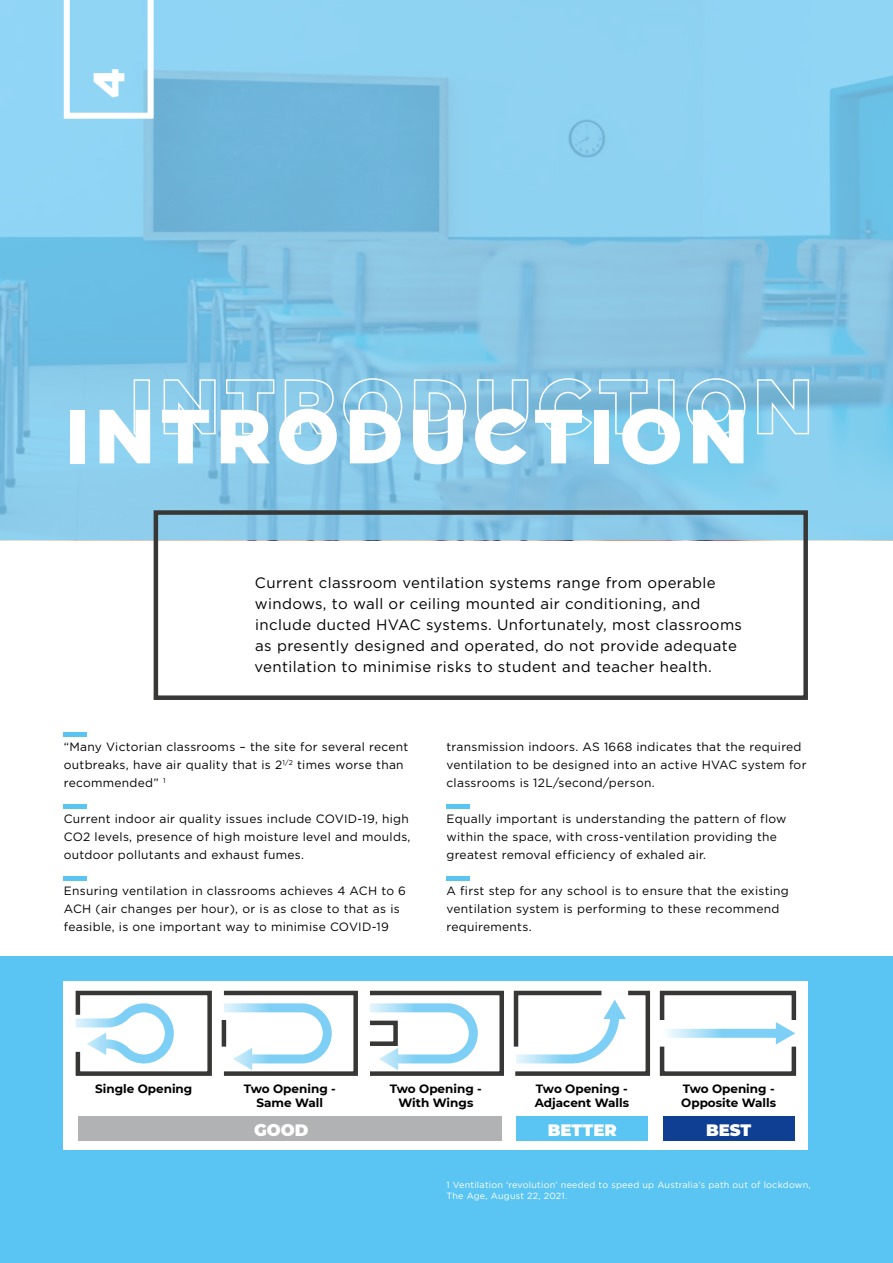
<style>
.page{position:relative;width:893px;height:1263px;background:#fff}
.page>*{position:absolute;margin:0;border:0;box-sizing:border-box;transform-origin:0 0}
.t1{font:900 76.5px "Gotham Pro";letter-spacing:.07em;color:#fff}
.t2{font:58.5px/72px "Gotham Pro";color:#5ac5f2;text-align:justify}
.t3{font:900 43.5px "Gotham Pro";color:#fff}
.t4{font:900 16.5px "Montserrat";color:#fff}
.t5{font:15px/21px "Gotham Pro";letter-spacing:.025em;color:#000}
.t6{font:12px/18px "Gotham Pro";letter-spacing:.025em;color:#000}
.t7{font:700 12px/14.4px "Montserrat";color:#000;text-align:center}
.t8{font:9px/10.8px "Gotham Pro";letter-spacing:.025em;color:#fff}
</style>
<div class="page">
<svg style="left:0;top:0;width:893px;height:540px;background:#84c8e8"></svg>
<div style="left:134px;top:379px;width:16px;height:55px;border:2px solid #fff"></div>
<svg style="left:163px;top:379px;width:53px;height:56px;background:#99d0eb"></svg>
<svg style="left:225px;top:379px;width:50px;height:56px;background:#8fc9e7"></svg>
<svg style="left:284px;top:377px;width:119px;height:59px;background:#93cce8"></svg>
<svg style="left:413px;top:379px;width:54px;height:56px;background:#97cce6"></svg>
<svg style="left:476px;top:379px;width:53px;height:57px;background:#91c7e3"></svg>
<svg style="left:538px;top:377px;width:110px;height:59px;background:#89c7e5"></svg>
<div style="left:658px;top:379px;width:17px;height:55px;border:2px solid #fff"></div>
<svg style="left:686px;top:377px;width:60px;height:59px;background:#88c9e7"></svg>
<svg style="left:756px;top:379px;width:54px;height:56px;background:#92cbe6"></svg>
<div style="left:154px;top:510px;width:654px;height:190px;border:4px solid #373736"></div>
<div style="left:0;top:957px;width:893px;height:306px;background:#5ac5f2"></div>
<div style="left:64px;top:981px;width:744px;height:169px;background:#fff"></div>
<div style="left:222px;top:991px;width:136px;height:85px;border:4px solid #373736"></div>
<svg style="left:224px;top:1003px;width:108px;height:67px"></svg>
<svg style="left:373px;top:1003px;width:105px;height:67px"></svg>
<svg style="left:513px;top:990px;width:138px;height:86px"></svg>
<svg style="left:667px;top:1029px;width:109px;height:9px"></svg>
<svg style="left:776px;top:1022px;width:19px;height:22px"></svg>
<svg style="left:75px;top:990px;width:137px;height:86px"></svg>
<div style="left:660px;top:991px;width:136px;height:31px;border:4px solid #373736"></div>
<div style="left:660px;top:1044px;width:136px;height:32px;border:4px solid #373736"></div>
<div style="left:368px;top:991px;width:136px;height:85px;border:4px solid #373736"></div>
<div style="left:368px;top:1021px;width:30px;height:25px;border:4px solid #373736"></div>
<div style="left:78px;top:1116px;width:424px;height:25px;background:#b1b2b3"></div>
<div style="left:517px;top:1116px;width:131px;height:25px;background:#5ac5f2"></div>
<div style="left:663px;top:1116px;width:131px;height:25px;background:#0f3f93"></div>
<svg style="left:64px;top:0;width:90px;height:119px"></svg>
<h3 class="t3" style="left:84px;top:98px;width:31px;rotate:-90deg">4</h3>
<h1 class="t1" style="left:65px;top:392px;width:685px">INTRODUCTION</h1>
<p class="t5" style="left:254px;top:572px;width:489px">Current classroom ventilation systems range from operable windows, to wall or ceiling mounted air conditioning, and include ducted HVAC systems. Unfortunately, most classrooms as presently designed and operated, do not provide adequate ventilation to minimise risks to student and teacher health.</p>
<h2 class="t2" style="left:60px;top:695px;width:32px">– – –</h2>
<p class="t6" style="left:64px;top:738px;width:346px">“Many Victorian classrooms – the site for several recent outbreaks, have air quality that is 2<sup>1/2</sup> times worse than recommended” <sup>1</sup></p>
<p class="t6" style="left:64px;top:810px;width:348px">Current indoor air quality issues include COVID-19, high<br>CO2 levels, presence of high moisture level and moulds, outdoor pollutants and exhaust fumes.</p>
<p class="t6" style="left:64px;top:882px;width:344px">Ensuring ventilation in classrooms achieves 4 ACH to 6<br>ACH (air changes per hour), or is as close to that as is feasible, is one important way to minimise COVID-19</p>
<p class="t6" style="left:446px;top:738px;width:362px">transmission indoors. AS 1668 indicates that the required ventilation to be designed into an active HVAC system for classrooms is 12L/second/person.</p>
<p class="t6" style="left:446px;top:810px;width:342px">Equally important is understanding the pattern of flow within the space, with cross-ventilation providing the greatest removal efficiency of exhaled air.</p>
<p class="t6" style="left:446px;top:882px;width:344px">A first step for any school is to ensure that the existing ventilation system is performing to these recommend requirements.</p>
<h2 class="t2" style="left:443px;top:767px;width:32px">– –</h2>
<p class="t7" style="left:95px;top:1081px;width:99px">Single Opening</p>
<p class="t7" style="left:244px;top:1081px;width:94px">Two Opening -<br>Same Wall</p>
<p class="t7" style="left:390px;top:1081px;width:94px">Two Opening -<br>With Wings</p>
<p class="t7" style="left:535px;top:1081px;width:96px;text-align:left">Two Opening -<br>Adjacent Walls</p>
<p class="t7" style="left:681px;top:1081px;width:96px;text-align:left">Two Opening -<br>Opposite Walls</p>
<h3 class="t4" style="left:254px;top:1117px;width:56px">GOOD</h3>
<h3 class="t4" style="left:548px;top:1117px;width:71px">BETTER</h3>
<h3 class="t4" style="left:706px;top:1117px;width:47px">BEST</h3>
<p class="t8" style="left:446px;top:1180px;width:366px">1 Ventilation ‘revolution’ needed to speed up Australia’s path out of lockdown,<br>The Age, August 22, 2021.</p>
</div>
